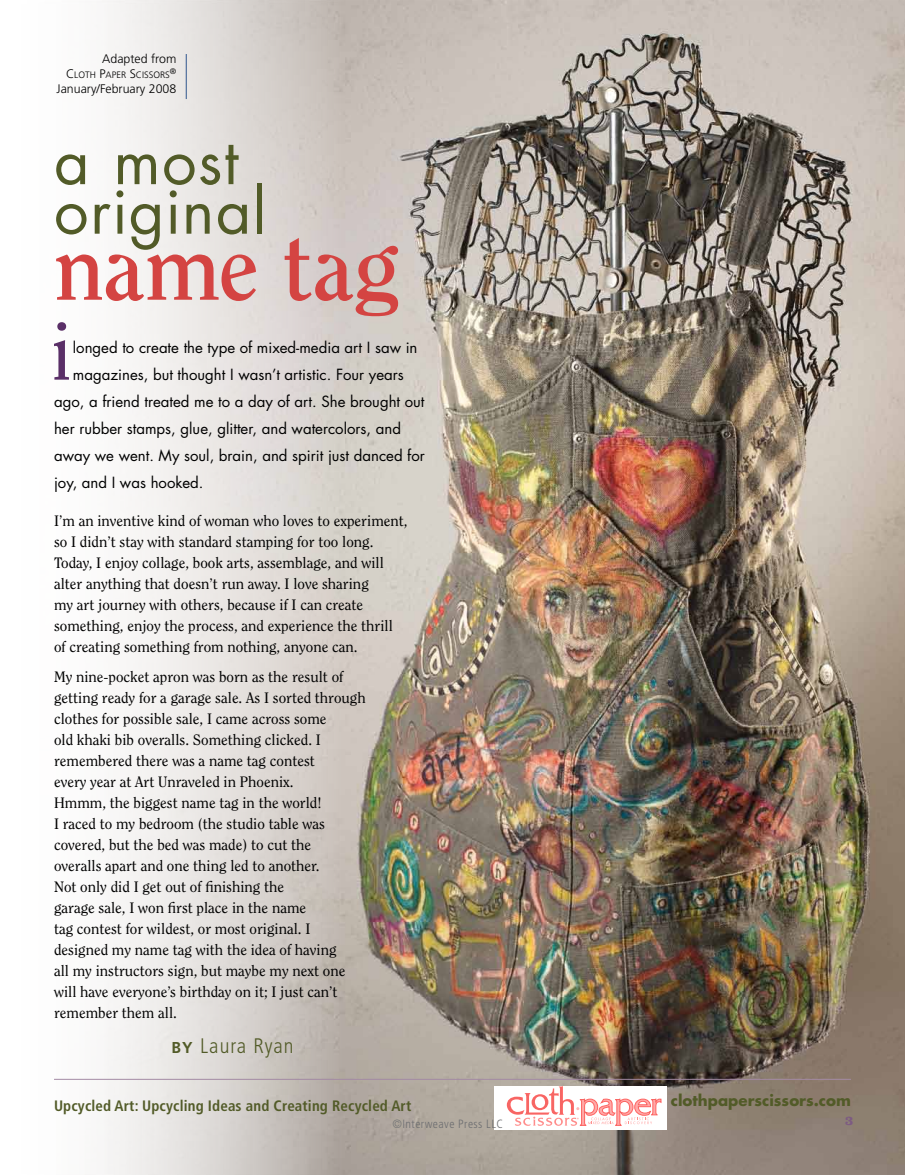
<style>
.page{position:relative;width:905px;height:1175px;background:#fff}
.page>*{position:absolute;margin:0;border:0;box-sizing:border-box;transform-origin:0 0}
.t1{font:700 91.65px "Clearface Std";color:#d44442}
.t2{font:80.4px "Clearface Std";color:#5a2f67}
.t3{font:61.5px/49.5px "Futura Std";letter-spacing:.02em;color:#525b28}
.t4{font:300 condensed 21px "Frutiger LT Std";color:#525b28}
.t5{font:700 condensed 15.15px "Frutiger LT Std";letter-spacing:.01em;color:#525b28}
.t6{font:15px/21px "Clearface Std";color:#000}
.t7{font:15px "Futura Std";color:#000}
.t8{font:700 15px "Futura Std";color:#525b28}
.t9{font:700 13.5px "Clarendon LT Std";color:#7d5b82}
.t10{font:300 12.3px "Frutiger LT Std";color:#000}
.t11{font:300 condensed 12px "Frutiger LT Std";letter-spacing:.035em;color:#6d6e71}
.t12{font:300 9.3px "Frutiger LT Std";color:#000}
.s1{font-size:12.3px}
.s2{font-weight:700;font-stretch:normal;font-size:15.75px}
</style>
<div class="page">
<img style="left:54px;top:0;width:850px;height:1174px">
<hr style="left:186px;top:54px;width:1px;height:45px;background:#2f558d">
<div style="left:494px;top:1086px;width:172px;height:43px;background:#fff"></div>
<hr style="left:54px;top:1078px;width:796px;height:1px;background:#a38aa4">
<svg style="left:506px;top:1086px;width:156px;height:40px"></svg>
<p class="t10" style="left:102px;top:52px;width:76px">Adapted from</p>
<p class="t12" style="left:66px;top:70px;width:112px"><span class="s1">C</span>LOTH <span class="s1">P</span>APER <span class="s1">S</span>CISSORS<sup>®</sup></p>
<p class="t10" style="left:57px;top:82px;width:121px">January/February 2008</p>
<h3 class="t3" style="left:54px;top:137px;width:214px">a most original</h3>
<h1 class="t1" style="left:54px;top:213px;width:347px">name tag</h1>
<h2 class="t2" style="left:50px;top:304px;width:24px">i</h2>
<p class="t7" style="left:73px;top:337px;width:346px">longed to create the type of mixed-media art I saw in</p>
<p class="t7" style="left:73px;top:364px;width:332px">magazines, but thought I wasn’t artistic. Four years</p>
<p class="t7" style="left:54px;top:391px;width:372px">ago, a friend treated me to a day of art. She brought out</p>
<p class="t7" style="left:54px;top:418px;width:348px">her rubber stamps, glue, glitter, and watercolors, and</p>
<p class="t7" style="left:54px;top:445px;width:372px">away we went. My soul, brain, and spirit just danced for</p>
<p class="t7" style="left:54px;top:472px;width:151px">joy, and I was hooked.</p>
<p class="t6" style="left:54px;top:510px;width:355px">I’m an inventive kind of woman who loves to experiment, so I didn’t stay with standard stamping for too long.<br>Today, I enjoy collage, book arts, assemblage, and will alter anything that doesn’t run away. I love sharing<br>my art journey with others, because if I can create something, enjoy the process, and experience the thrill of creating something from nothing, anyone can.</p>
<p class="t6" style="left:54px;top:666px;width:313px">My nine-pocket apron was born as the result of getting ready for a garage sale. As I sorted through clothes for possible sale, I came across some<br>old khaki bib overalls. Something clicked. I remembered there was a name tag contest<br>every year at Art Unraveled in Phoenix.<br>Hmmm, the biggest name tag in the world!<br>I raced to my bedroom (the studio table was covered, but the bed was made) to cut the<br>overalls apart and one thing led to another.<br>Not only did I get out of finishing the<br>garage sale, I won first place in the name<br>tag contest for wildest, or most original. I designed my name tag with the idea of having<br>all my instructors sign, but maybe my next one will have everyone’s birthday on it; I just can’t remember them all.</p>
<h3 class="t4" style="left:171px;top:1034px;width:123px"><span class="s2">by</span> Laura Ryan</h3>
<p class="t5" style="left:54px;top:1097px;width:359px">Upcycled Art: Upcycling Ideas and Creating Recycled Art</p>
<p class="t11" style="left:392px;top:1117px;width:112px">©Interweave Press LLC</p>
<p class="t8" style="left:670px;top:1090px;width:182px">clothpaperscissors.com</p>
<p class="t9" style="left:845px;top:1112px;width:10px">3</p>
</div>
